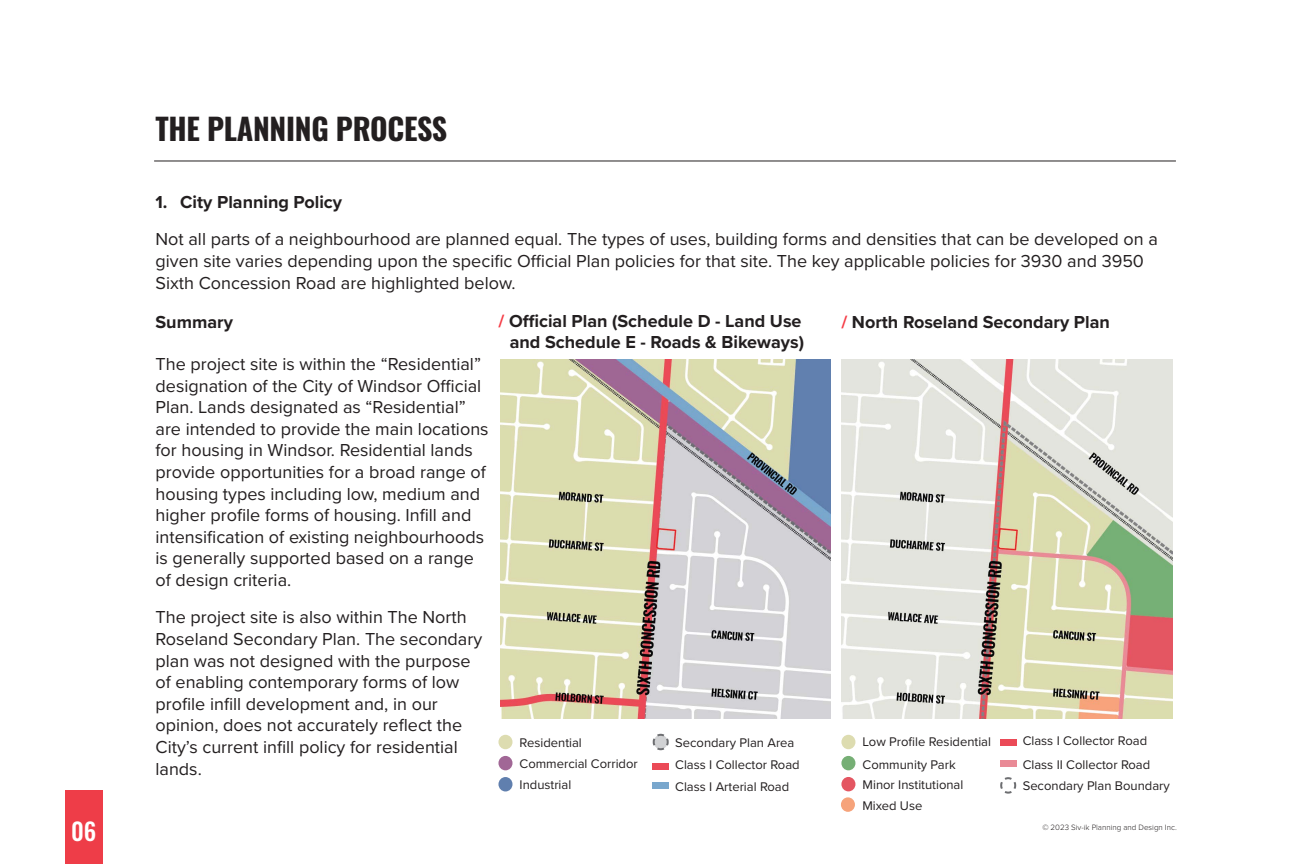
<style>
.page{position:relative;width:1296px;height:864px;background:#fff}
.page>*{position:absolute;margin:0;border:0;box-sizing:border-box;transform-origin:0 0}
.Heading_1{font:700 30px "Oswald";letter-spacing:-.01em;color:#231f20}
.t1{font:500 24px "Oswald";color:#fff}
.Body_Text{font:18px/21.6px "Proxima Nova";color:#231f20}
.Body_Text_-_Span_Columns{font:18px/21.6px "Proxima Nova";color:#231f20}
.Heading_3{font:700 18px/20.5px "Proxima Nova";color:#231f20;text-align:right}
.Numbered_List_-_Small{font:700 18px "Proxima Nova";color:#231f20}
.Legend_Text{font:13px "Proxima Nova";color:#231f20}
.t2{font:300 8px "Proxima Nova";color:#231f20}
.s1{color:#f53b45}
</style>
<div class="page">
<div style="left:65px;top:790px;width:38px;height:74px;background:#ee3d48"></div>
<div style="left:841px;top:735px;width:14px;height:14px;background:#dddcb0;border-radius:50%"></div>
<div style="left:841px;top:797px;width:14px;height:15px;background:#f6a37b;border-radius:50%"></div>
<svg style="left:652px;top:733px;width:17px;height:18px"></svg>
<img style="left:500px;top:360px;width:331px;height:359px">
<div style="left:498px;top:735px;width:15px;height:14px;background:#dddcb0;border-radius:50%"></div>
<div style="left:498px;top:756px;width:15px;height:14px;background:#a16796;border-radius:50%"></div>
<div style="left:498px;top:777px;width:15px;height:14px;background:#607fae;border-radius:50%"></div>
<img style="left:842px;top:360px;width:331px;height:359px">
<div style="left:841px;top:756px;width:14px;height:14px;background:#76af75;border-radius:50%"></div>
<div style="left:841px;top:777px;width:14px;height:14px;background:#e45662;border-radius:50%"></div>
<svg style="left:1000px;top:777px;width:17px;height:17px"></svg>
<hr style="left:154px;top:161px;width:1022px;height:1px;background:#231f20">
<div style="left:653px;top:763px;width:16px;height:7px;background:#eb4a57"></div>
<div style="left:1000px;top:739px;width:16px;height:7px;background:#eb4a57"></div>
<div style="left:653px;top:782px;width:16px;height:7px;background:#79a7cd"></div>
<div style="left:1000px;top:760px;width:16px;height:7px;background:#e98a96"></div>
<h1 class="Heading_1" style="left:156px;top:114px;width:293px">THE PLANNING PROCESS</h1>
<h2 class="Numbered_List_-_Small" style="left:156px;top:189px;width:188px">1. City Planning Policy</h2>
<p class="Body_Text_-_Span_Columns" style="left:156px;top:228px;width:1004px">Not all parts of a neighbourhood are planned equal. The types of uses, building forms and densities that can be developed on a given site varies depending upon the specific Official Plan policies for that site. The key applicable policies for 3930 and 3950<br>Sixth Concession Road are highlighted below.</p>
<p class="Heading_3" style="left:156px;top:312px;width:79px">Summary</p>
<p class="Body_Text" style="left:156px;top:352px;width:335px">The project site is within the “Residential” designation of the City of Windsor Official Plan. Lands designated as “Residential” are intended to provide the main locations for housing in Windsor. Residential lands provide opportunities for a broad range of housing types including low, medium and higher profile forms of housing. Infill and intensification of existing neighbourhoods is generally supported based on a range of design criteria.</p>
<p class="Body_Text" style="left:156px;top:606px;width:328px">The project site is also within The North Roseland Secondary Plan. The secondary plan was not designed with the purpose of enabling contemporary forms of low profile infill development and, in our opinion, does not accurately reflect the City’s current infill policy for residential lands.</p>
<p class="Heading_3" style="left:498px;top:310px;width:307px"><span class="s1">/</span> Official Plan (Schedule D - Land Use and Schedule E - Roads &amp; Bikeways)</p>
<p class="Heading_3" style="left:841px;top:312px;width:270px"><span class="s1">/</span> North Roseland Secondary Plan</p>
<p class="Legend_Text" style="left:1023px;top:731px;width:126px">Class I Collector Road</p>
<p class="Legend_Text" style="left:520px;top:733px;width:64px">Residential</p>
<p class="Legend_Text" style="left:863px;top:732px;width:130px">Low Profile Residential</p>
<p class="Legend_Text" style="left:520px;top:754px;width:120px">Commercial Corridor</p>
<p class="Legend_Text" style="left:520px;top:775px;width:53px">Industrial</p>
<p class="Legend_Text" style="left:675px;top:733px;width:121px">Secondary Plan Area</p>
<p class="Legend_Text" style="left:1023px;top:754px;width:129px">Class II Collector Road</p>
<p class="Legend_Text" style="left:863px;top:754px;width:95px">Community Park</p>
<p class="Legend_Text" style="left:863px;top:775px;width:102px">Minor Institutional</p>
<p class="Legend_Text" style="left:862px;top:796px;width:61px">Mixed Use</p>
<p class="Legend_Text" style="left:675px;top:755px;width:126px">Class I Collector Road</p>
<p class="Legend_Text" style="left:1023px;top:776px;width:149px">Secondary Plan Boundary</p>
<p class="Legend_Text" style="left:675px;top:776px;width:116px">Class I Arterial Road</p>
<h2 class="t1" style="left:71px;top:819px;width:27px">06</h2>
<p class="t2" style="left:1042px;top:821px;width:136px">© 2023 Siv-ik Planning and Design Inc.</p>
</div>
